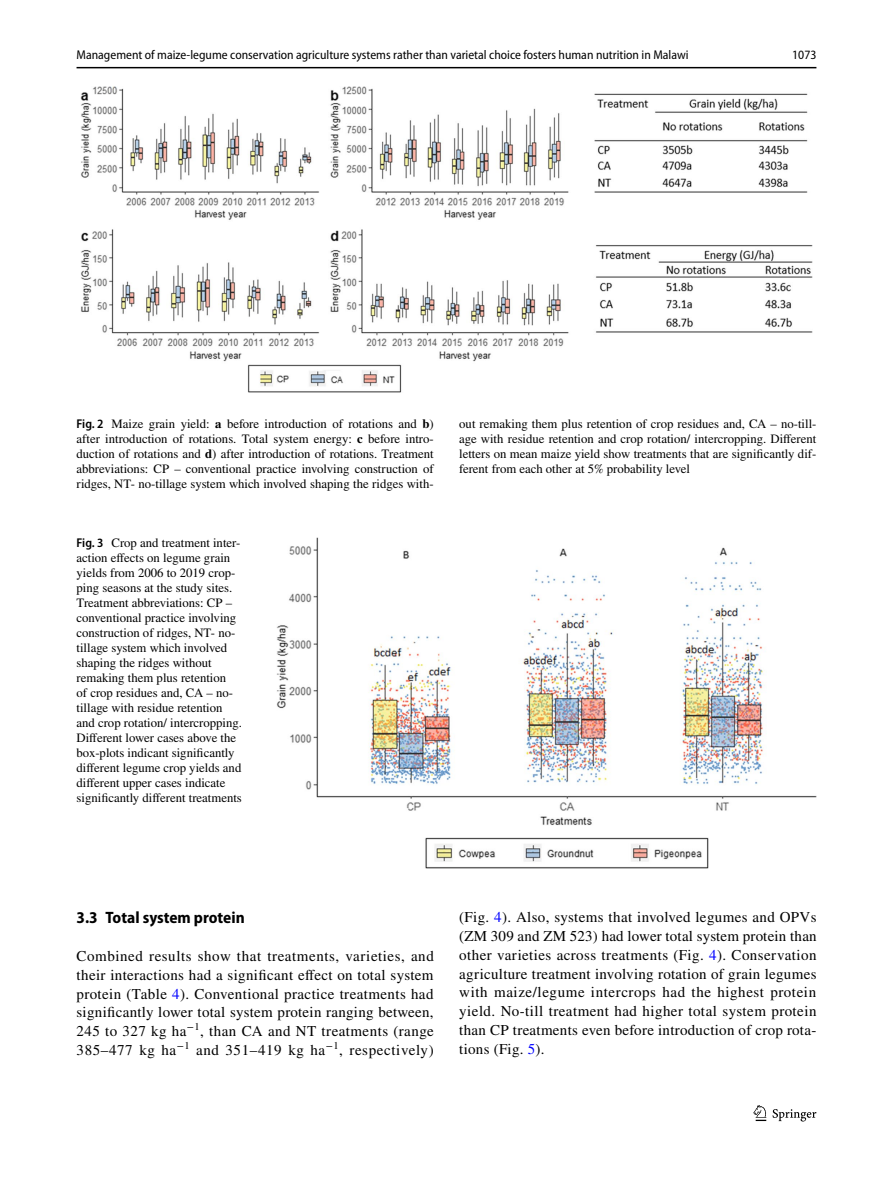
<style>
.page{position:relative;width:893px;height:1187px;background:#fff}
.page>*{position:absolute;margin:0;border:0;box-sizing:border-box;transform-origin:0 0}
.t1{font:700 semi-condensed 16.5px "Myriad Pro";color:#000}
.t2{font:15px/18.8px "STIX";letter-spacing:.02em;color:#000;text-align:justify}
.t3{font:12.75px/15px "STIX";color:#000;text-align:justify}
.t4{font:12.75px "Myriad Pro Semi Cn 3";color:#000}
.t5{font:semi-condensed 12.75px "Myriad Pro";color:#000}
.s1{font-family:"Myriad Pro";font-weight:600;font-stretch:semi-condensed}
.s2{font-weight:700}
.s3{color:#00f}
</style>
<div class="page">
<hr style="left:77px;top:67px;width:739px;height:1px;background:#000">
<svg style="left:753px;top:1105px;width:13px;height:15px"></svg>
<svg style="left:773px;top:1109px;width:43px;height:12px"></svg>
<img style="left:81px;top:87px;width:731px;height:305px">
<img style="left:276px;top:537px;width:540px;height:331px">
<p class="t4" style="left:77px;top:48px;width:613px">Management of maize-legume conservation agriculture systems rather than varietal choice fosters human nutrition in Malawi</p>
<p class="t5" style="left:792px;top:48px;width:26px">1073</p>
<p class="t3" style="left:77px;top:417px;width:359px"><span class="s1">Fig. 2</span> Maize grain yield: <span class="s2">a</span> before introduction of rotations and <span class="s2">b</span>) after introduction of rotations. Total system energy: <span class="s2">c</span> before intro&shy;duction of rotations and <span class="s2">d</span>) after introduction of rotations. Treatment abbreviations: CP – conventional practice involving construction of ridges, NT- no-tillage system which involved shaping the ridges with-</p>
<p class="t3" style="left:459px;top:417px;width:359px">out remaking them plus retention of crop residues and, CA – no-till&shy;age with residue retention and crop rotation/ intercropping. Different letters on mean maize yield show treatments that are significantly dif&shy;ferent from each other at 5% probability level</p>
<p class="t3" style="left:77px;top:536px;width:167px;text-align:left"><span class="s1">Fig. 3</span> Crop and treatment inter&shy;action effects on legume grain yields from 2006 to 2019 crop&shy;ping seasons at the study sites.<br>Treatment abbreviations: CP – conventional practice involving construction of ridges, NT- no&shy;tillage system which involved shaping the ridges without remaking them plus retention<br>of crop residues and, CA – no&shy;tillage with residue retention and crop rotation/ intercropping.<br>Different lower cases above the box-plots indicant significantly different legume crop yields and different upper cases indicate significantly different treatments</p>
<p class="t1" style="left:77px;top:908px;width:170px">3.3 Total system protein</p>
<p class="t2" style="left:77px;top:947px;width:359px">Combined results show that treatments, varieties, and their interactions had a significant effect on total system protein (Table <span class="s3">4</span>). Conventional practice treatments had significantly lower total system protein ranging between, 245 to 327 kg ha<sup>−1</sup>, than CA and NT treatments (range 385–477 kg ha<sup>−1</sup> and 351–419 kg ha<sup>−1</sup>, respectively)</p>
<p class="t2" style="left:459px;top:908px;width:359px">(Fig. <span class="s3">4</span>). Also, systems that involved legumes and OPVs (ZM 309 and ZM 523) had lower total system protein than other varieties across treatments (Fig. <span class="s3">4</span>). Conservation agriculture treatment involving rotation of grain legumes with maize/legume intercrops had the highest protein yield. No-till treatment had higher total system protein than CP treatments even before introduction of crop rota&shy;tions (Fig. <span class="s3">5</span>).</p>
</div>
